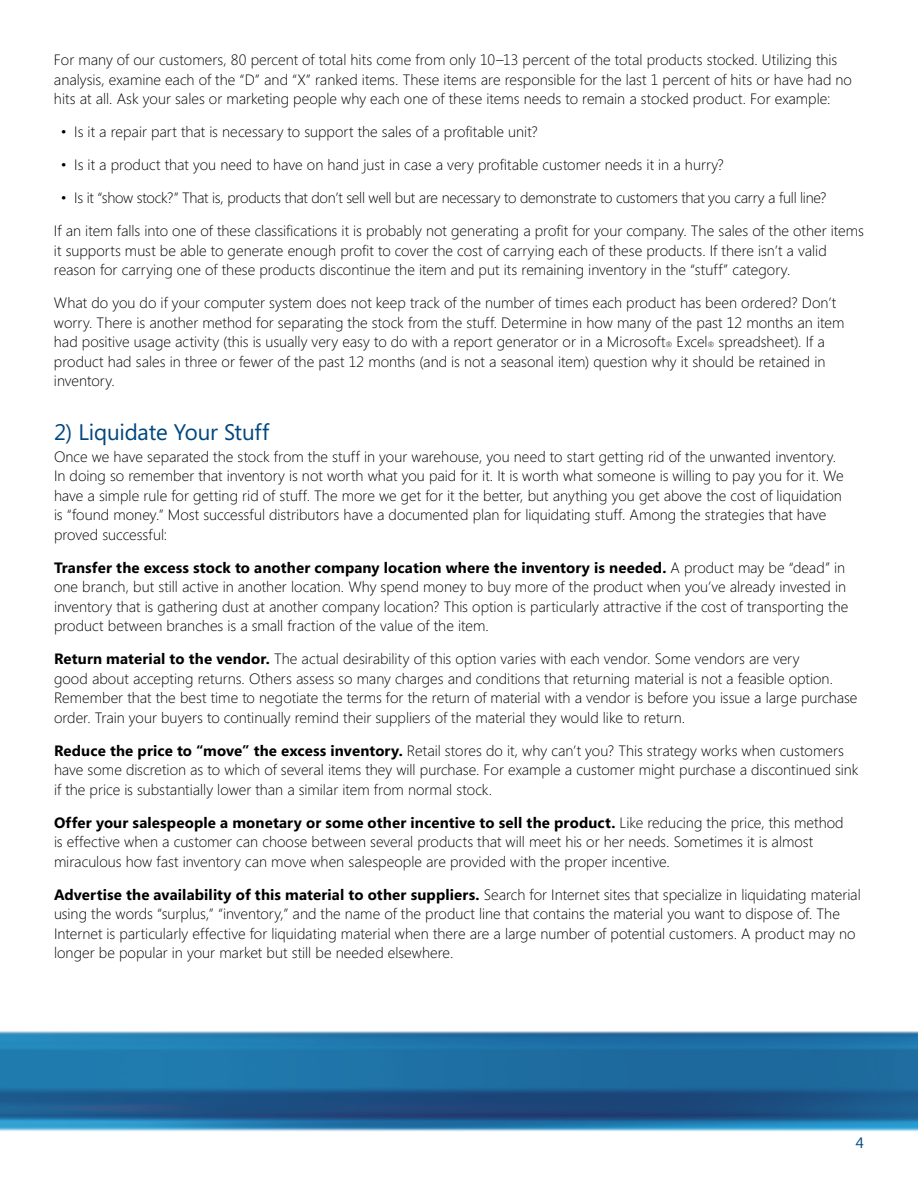
<style>
.page{position:relative;width:918px;height:1188px;background:#fff}
.page>*{position:absolute;margin:0;border:0;box-sizing:border-box;transform-origin:0 0}
.t1{font:22.5px "Segoe";letter-spacing:-.01em;color:#00467f}
.t2{font:300 15px/19.5px "Segoe";color:#000}
.t3{font:300 15px "Segoe";letter-spacing:-.02em;color:#000}
.t4{font:15px "Segoe";color:#00467f}
.s1{font-size:7.5px}
.s2{font-weight:700}
</style>
<div class="page">
<img style="left:0;top:1031px;width:918px;height:101px">
<p class="t2" style="left:54px;top:50px;width:800px">For many of our customers, 80 percent of total hits come from only 10–13 percent of the total products stocked. Utilizing this analysis, examine each of the “D” and “X” ranked items. These items are responsible for the last 1 percent of hits or have had no hits at all. Ask your sales or marketing people why each one of these items needs to remain a stocked product. For example:</p>
<p class="t2" style="left:61px;top:122px;width:479px">• Is it a repair part that is necessary to support the sales of a profitable unit?</p>
<p class="t2" style="left:61px;top:155px;width:665px">• Is it a product that you need to have on hand just in case a very profitable customer needs it in a hurry?</p>
<p class="t3" style="left:61px;top:188px;width:767px">• Is it “show stock?” That is, products that don’t sell well but are necessary to demonstrate to customers that you carry a full line?</p>
<p class="t2" style="left:54px;top:221px;width:811px">If an item falls into one of these classifications it is probably not generating a profit for your company. The sales of the other items it supports must be able to generate enough profit to cover the cost of carrying each of these products. If there isn’t a valid reason for carrying one of these products discontinue the item and put its remaining inventory in the “stuff” category.</p>
<p class="t2" style="left:54px;top:293px;width:792px">What do you do if your computer system does not keep track of the number of times each product has been ordered? Don’t worry. There is another method for separating the stock from the stuff. Determine in how many of the past 12 months an item had positive usage activity (this is usually very easy to do with a report generator or in a Microsoft<span class="s1">®</span> Excel<span class="s1">®</span> spreadsheet). If a product had sales in three or fewer of the past 12 months (and is not a seasonal item) question why it should be retained in inventory.</p>
<h1 class="t1" style="left:54px;top:416px;width:217px">2) Liquidate Your Stuff</h1>
<p class="t2" style="left:54px;top:446px;width:791px">Once we have separated the stock from the stuff in your warehouse, you need to start getting rid of the unwanted inventory.<br>In doing so remember that inventory is not worth what you paid for it. It is worth what someone is willing to pay you for it. We have a simple rule for getting rid of stuff. The more we get for it the better, but anything you get above the cost of liquidation is “found money.” Most successful distributors have a documented plan for liquidating stuff. Among the strategies that have proved successful:</p>
<p class="t2" style="left:54px;top:557px;width:796px"><span class="s2">Transfer the excess stock to another company location where the inventory is needed.</span> A product may be “dead” in one branch, but still active in another location. Why spend money to buy more of the product when you’ve already invested in inventory that is gathering dust at another company location? This option is particularly attractive if the cost of transporting the product between branches is a small fraction of the value of the item.</p>
<p class="t2" style="left:54px;top:649px;width:805px"><span class="s2">Return material to the vendor.</span> The actual desirability of this option varies with each vendor. Some vendors are very<br>good about accepting returns. Others assess so many charges and conditions that returning material is not a feasible option.<br>Remember that the best time to negotiate the terms for the return of material with a vendor is before you issue a large purchase order. Train your buyers to continually remind their suppliers of the material they would like to return.</p>
<p class="t2" style="left:54px;top:740px;width:806px"><span class="s2">Reduce the price to “move” the excess inventory.</span> Retail stores do it, why can’t you? This strategy works when customers have some discretion as to which of several items they will purchase. For example a customer might purchase a discontinued sink if the price is substantially lower than a similar item from normal stock.</p>
<p class="t2" style="left:54px;top:812px;width:791px"><span class="s2">Offer your salespeople a monetary or some other incentive to sell the product.</span> Like reducing the price, this method is effective when a customer can choose between several products that will meet his or her needs. Sometimes it is almost miraculous how fast inventory can move when salespeople are provided with the proper incentive.</p>
<p class="t2" style="left:54px;top:884px;width:808px"><span class="s2">Advertise the availability of this material to other suppliers.</span> Search for Internet sites that specialize in liquidating material using the words “surplus,” “inventory,” and the name of the product line that contains the material you want to dispose of. The Internet is particularly effective for liquidating material when there are a large number of potential customers. A product may no longer be popular in your market but still be needed elsewhere.</p>
<p class="t4" style="left:856px;top:1133px;width:10px">4</p>
</div>
